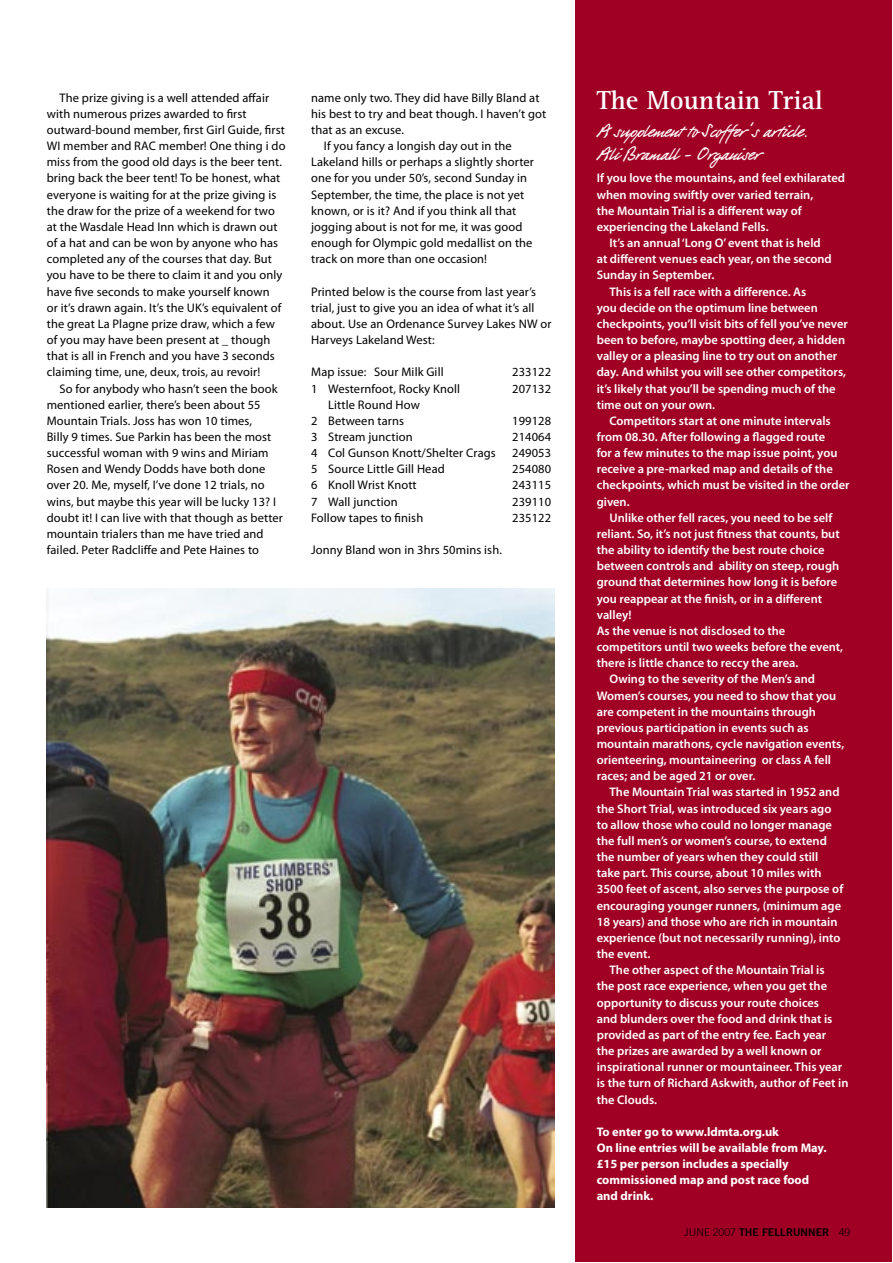
<style>
.page{position:relative;width:893px;height:1263px;background:#fff}
.page>*{position:absolute;margin:0;border:0;box-sizing:border-box;transform-origin:0 0}
.Header_rotis_serif{font:700 27px "Rotis Serif";color:#fff}
.subheader_PT_script{font:19.5px/23.4px "PT Script Barguzin";color:#fff}
.body_myriad_regular_8_3{font:600 12.45px/16.2px "Myriad Pro";color:#fff}
.body_myriad_regular_8_3-2{font:12.45px/16.2px "Myriad Pro";letter-spacing:.01em;color:#000}
.bullet{font:12.45px "Myriad Pro";letter-spacing:.01em;color:#000}
._1st_body_myriad_regular_8_3{font:600 12.45px/16.2px "Myriad Pro";color:#fff}
._1st_body_myriad_regular_8_3-2{font:700 12.45px/16.2px "Myriad Pro";color:#fff}
._1st_body_myriad_regular_8_3-3{font:12.45px/16.2px "Myriad Pro";letter-spacing:.01em;color:#000}
.t1{font:10.5px "Trade Gothic Bold Two";color:#000}
.s1{font-family:"Trade Gothic";font-weight:300}
</style>
<div class="page">
<div style="left:575px;top:0;width:317px;height:1261px;background:#a00024"></div>
<img style="left:47px;top:588px;width:507px;height:620px">
<p class="body_myriad_regular_8_3-2" style="left:47px;top:90px;width:240px;text-indent:13px">The prize giving is a well attended affair with numerous prizes awarded to first outward-bound member, first Girl Guide, first WI member and RAC member! One thing i do miss from the good old days is the beer tent. bring back the beer tent! To be honest, what everyone is waiting for at the prize giving is the draw for the prize of a weekend for two at the Wasdale Head Inn which is drawn out of a hat and can be won by anyone who has completed any of the courses that day. But you have to be there to claim it and you only have five seconds to make yourself known<br>or it’s drawn again. It’s the UK’s equivalent of the great La Plagne prize draw, which a few of you may have been present at _ though that is all in French and you have 3 seconds claiming time, une, deux, trois, au revoir!</p>
<p class="body_myriad_regular_8_3-2" style="left:47px;top:380px;width:238px;text-indent:13px">So for anybody who hasn’t seen the book mentioned earlier, there’s been about 55<br>Mountain Trials. Joss has won 10 times,<br>Billy 9 times. Sue Parkin has been the most successful woman with 9 wins and Miriam Rosen and Wendy Dodds have both done over 20. Me, myself, I’ve done 12 trials, no wins, but maybe this year will be lucky 13? I doubt it! I can live with that though as better mountain trialers than me have tried and failed. Peter Radcliffe and Pete Haines to</p>
<p class="body_myriad_regular_8_3-2" style="left:311px;top:90px;width:237px">name only two. They did have Billy Bland at his best to try and beat though. I haven’t got that as an excuse.</p>
<p class="body_myriad_regular_8_3-2" style="left:311px;top:138px;width:224px;text-indent:13px">If you fancy a longish day out in the Lakeland hills or perhaps a slightly shorter one for you under 50’s, second Sunday in September, the time, the place is not yet known, or is it? And if you think all that jogging about is not for me, it was good enough for Olympic gold medallist on the track on more than one occasion!</p>
<p class="_1st_body_myriad_regular_8_3-3" style="left:311px;top:283px;width:242px">Printed below is the course from last year’s trial, just to give you an idea of what it’s all about. Use an Ordenance Survey Lakes NW or Harveys Lakeland West:</p>
<p class="bullet" style="left:311px;top:365px;width:134px">Map issue: Sour Milk Gill</p>
<p class="bullet" style="left:512px;top:365px;width:40px">233122</p>
<p class="bullet" style="left:311px;top:381px;width:151px">1 Westernfoot, Rocky Knoll</p>
<p class="bullet" style="left:512px;top:381px;width:40px">207132</p>
<p class="bullet" style="left:328px;top:398px;width:93px">Little Round How</p>
<p class="bullet" style="left:311px;top:414px;width:94px">2 Between tarns</p>
<p class="bullet" style="left:512px;top:414px;width:40px">199128</p>
<p class="bullet" style="left:311px;top:430px;width:103px">3 Stream junction</p>
<p class="bullet" style="left:512px;top:430px;width:40px">214064</p>
<p class="bullet" style="left:311px;top:446px;width:186px">4 Col Gunson Knott/Shelter Crags</p>
<p class="bullet" style="left:512px;top:446px;width:40px">249053</p>
<p class="bullet" style="left:311px;top:462px;width:135px">5 Source Little Gill Head</p>
<p class="bullet" style="left:512px;top:462px;width:40px">254080</p>
<p class="bullet" style="left:311px;top:478px;width:107px">6 Knoll Wrist Knott</p>
<p class="bullet" style="left:512px;top:478px;width:40px">243115</p>
<p class="bullet" style="left:311px;top:495px;width:88px">7 Wall junction</p>
<p class="bullet" style="left:512px;top:495px;width:40px">239110</p>
<p class="bullet" style="left:311px;top:511px;width:114px">Follow tapes to finish</p>
<p class="bullet" style="left:512px;top:511px;width:40px">235122</p>
<p class="bullet" style="left:311px;top:543px;width:192px">Jonny Bland won in 3hrs 50mins ish.</p>
<p class="Header_rotis_serif" style="left:597px;top:84px;width:227px">The Mountain Trial</p>
<p class="subheader_PT_script" style="left:597px;top:120px;width:214px">A supplement to Scoffer’s article.<br>Ali Bramall - Organiser</p>
<p class="_1st_body_myriad_regular_8_3" style="left:597px;top:170px;width:250px">If you love the mountains, and feel exhilarated when moving swiftly over varied terrain,<br>the Mountain Trial is a different way of experiencing the Lakeland Fells.</p>
<p class="body_myriad_regular_8_3" style="left:597px;top:235px;width:237px;text-indent:13px">It’s an annual ‘Long O’ event that is held at different venues each year, on the second<br>Sunday in September.</p>
<p class="body_myriad_regular_8_3" style="left:597px;top:283px;width:253px;text-indent:13px">This is a fell race with a difference. As<br>you decide on the optimum line between checkpoints, you’ll visit bits of fell you’ve never been to before, maybe spotting deer, a hidden valley or a pleasing line to try out on another day. And whilst you will see other competitors, it’s likely that you’ll be spending much of the time out on your own.</p>
<p class="body_myriad_regular_8_3" style="left:597px;top:413px;width:254px;text-indent:13px">Competitors start at one minute intervals from 08.30. After following a flagged route<br>for a few minutes to the map issue point, you receive a pre-marked map and details of the checkpoints, which must be visited in the order given.</p>
<p class="body_myriad_regular_8_3" style="left:597px;top:510px;width:248px;text-indent:13px">Unlike other fell races, you need to be self reliant. So, it’s not just fitness that counts, but the ability to identify the best route choice between controls and ability on steep, rough ground that determines how long it is before you reappear at the finish, or in a different valley!<br>As the venue is not disclosed to the competitors until two weeks before the event, there is little chance to reccy the area.</p>
<p class="body_myriad_regular_8_3" style="left:597px;top:671px;width:249px;text-indent:13px">Owing to the severity of the Men’s and Women’s courses, you need to show that you are competent in the mountains through previous participation in events such as mountain marathons, cycle navigation events, orienteering, mountaineering or class A fell races; and be aged 21 or over.</p>
<p class="body_myriad_regular_8_3" style="left:597px;top:784px;width:248px;text-indent:13px">The Mountain Trial was started in 1952 and the Short Trial, was introduced six years ago to allow those who could no longer manage the full men’s or women’s course, to extend the number of years when they could still take part. This course, about 10 miles with 3500 feet of ascent, also serves the purpose of encouraging younger runners, (minimum age 18 years) and those who are rich in mountain experience (but not necessarily running), into the event.</p>
<p class="body_myriad_regular_8_3" style="left:597px;top:962px;width:253px;text-indent:13px">The other aspect of the Mountain Trial is<br>the post race experience, when you get the opportunity to discuss your route choices<br>and blunders over the food and drink that is provided as part of the entry fee. Each year<br>the prizes are awarded by a well known or inspirational runner or mountaineer. This year is the turn of Richard Askwith, author of Feet in the Clouds.</p>
<p class="_1st_body_myriad_regular_8_3-2" style="left:597px;top:1124px;width:184px">To enter go to www.ldmta.org.uk</p>
<p class="_1st_body_myriad_regular_8_3-2" style="left:597px;top:1140px;width:232px">On line entries will be available from May.</p>
<p class="_1st_body_myriad_regular_8_3-2" style="left:597px;top:1156px;width:214px">£15 per person includes a specially commissioned map and post race food and drink.</p>
<p class="t1" style="left:684px;top:1225px;width:168px"><span class="s1">JUNE 2007</span> THE FELLRUNNER <span class="s1">49</span></p>
</div>
